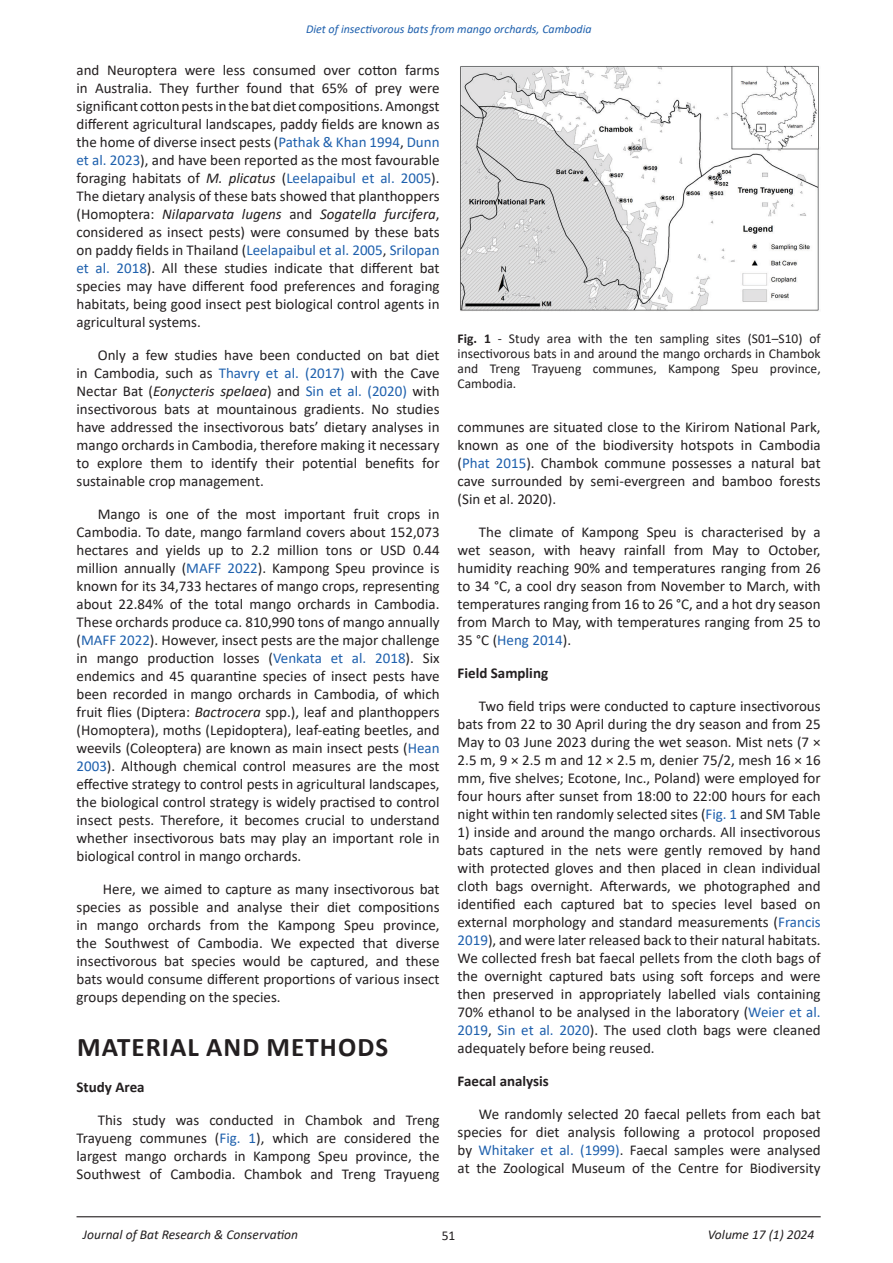
<style>
.page{position:relative;width:893px;height:1263px;background:#fff}
.page>*{position:absolute;margin:0;border:0;box-sizing:border-box;transform-origin:0 0}
.heading_1{font:700 27px "Calibri";letter-spacing:.04em;color:#231f20}
.t1{font:15px/18px "Calibri";color:#231f20;text-align:justify}
.t2{font:700 15px "Calibri";color:#231f20}
.t3{font:13.5px/15px "Calibri";color:#231f20;text-align:justify}
.t4{font:italic 13.5px "Calibri";color:#231f20}
.List_Paragraph{font:italic 12px "Calibri";color:#1e60ad}
.s1{color:#1e60ad}
.s2{font-style:italic}
.s3{font-weight:700}
</style>
<div class="page">
<hr style="left:77px;top:1216px;width:744px;height:1px;background:#231f20">
<img style="left:460px;top:66px;width:359px;height:245px">
<p class="List_Paragraph" style="left:306px;top:20px;width:287px">Diet of insectivorous bats from mango orchards, Cambodia</p>
<p class="t1" style="left:77px;top:61px;width:365px">and Neuroptera were less consumed over cotton farms in Australia. They further found that 65% of prey were significant cotton pests in the bat diet compositions. Amongst different agricultural landscapes, paddy fields are known as the home of diverse insect pests (<span class="s1">Pathak &amp; Khan 1994</span>, <span class="s1">Dunn et al. 2023</span>), and have been reported as the most favourable foraging habitats of <span class="s2">M. plicatus</span> (<span class="s1">Leelapaibul et al. 2005</span>).<br>The dietary analysis of these bats showed that planthoppers (Homoptera: <span class="s2">Nilaparvata lugens</span> and <span class="s2">Sogatella furcifera</span>, considered as insect pests) were consumed by these bats on paddy fields in Thailand (<span class="s1">Leelapaibul et al. 2005</span>, <span class="s1">Srilopan et al. 2018</span>). All these studies indicate that different bat species may have different food preferences and foraging habitats, being good insect pest biological control agents in agricultural systems.</p>
<p class="t1" style="left:77px;top:346px;width:365px;text-indent:21px">Only a few studies have been conducted on bat diet in Cambodia, such as <span class="s1">Thavry et al. (2017)</span> with the Cave Nectar Bat (<span class="s2">Eonycteris spelaea</span>) and <span class="s1">Sin et al. (2020)</span> with insectivorous bats at mountainous gradients. No studies have addressed the insectivorous bats’ dietary analyses in mango orchards in Cambodia, therefore making it necessary to explore them to identify their potential benefits for sustainable crop management.</p>
<p class="t1" style="left:77px;top:505px;width:365px;text-indent:21px">Mango is one of the most important fruit crops in Cambodia. To date, mango farmland covers about 152,073 hectares and yields up to 2.2 million tons or USD 0.44 million annually (<span class="s1">MAFF 2022</span>). Kampong Speu province is known for its 34,733 hectares of mango crops, representing about 22.84% of the total mango orchards in Cambodia.<br>These orchards produce ca. 810,990 tons of mango annually (<span class="s1">MAFF 2022</span>). However, insect pests are the major challenge in mango production losses (<span class="s1">Venkata et al. 2018</span>). Six endemics and 45 quarantine species of insect pests have been recorded in mango orchards in Cambodia, of which fruit flies (Diptera: <span class="s2">Bactrocera</span> spp.), leaf and planthoppers (Homoptera), moths (Lepidoptera), leaf-eating beetles, and weevils (Coleoptera) are known as main insect pests (<span class="s1">Hean 2003</span>). Although chemical control measures are the most effective strategy to control pests in agricultural landscapes, the biological control strategy is widely practised to control insect pests. Therefore, it becomes crucial to understand whether insectivorous bats may play an important role in biological control in mango orchards.</p>
<p class="t1" style="left:77px;top:880px;width:365px;text-indent:26px">Here, we aimed to capture as many insectivorous bat species as possible and analyse their diet compositions in mango orchards from the Kampong Speu province, the Southwest of Cambodia. We expected that diverse insectivorous bat species would be captured, and these bats would consume different proportions of various insect groups depending on the species.</p>
<p class="heading_1" style="left:77px;top:1028px;width:313px">MATERIAL AND METHODS</p>
<p class="t2" style="left:77px;top:1076px;width:70px">Study Area</p>
<p class="t1" style="left:77px;top:1111px;width:365px;text-indent:21px">This study was conducted in Chambok and Treng Trayueng communes (<span class="s1">Fig. 1</span>), which are considered the largest mango orchards in Kampong Speu province, the Southwest of Cambodia. Chambok and Treng Trayueng</p>
<p class="t3" style="left:458px;top:330px;width:365px"><span class="s3">Fig. 1</span> - Study area with the ten sampling sites (S01–S10) of insectivorous bats in and around the mango orchards in Chambok and Treng Trayueng communes, Kampong Speu province, Cambodia.</p>
<p class="t1" style="left:458px;top:418px;width:365px">communes are situated close to the Kirirom National Park, known as one of the biodiversity hotspots in Cambodia (<span class="s1">Phat 2015</span>). Chambok commune possesses a natural bat cave surrounded by semi-evergreen and bamboo forests (Sin et al. 2020).</p>
<p class="t1" style="left:458px;top:523px;width:365px;text-indent:21px">The climate of Kampong Speu is characterised by a wet season, with heavy rainfall from May to October, humidity reaching 90% and temperatures ranging from 26 to 34 °C, a cool dry season from November to March, with temperatures ranging from 16 to 26 °C, and a hot dry season from March to May, with temperatures ranging from 25 to 35 °C (<span class="s1">Heng 2014</span>).</p>
<p class="t2" style="left:458px;top:663px;width:92px">Field Sampling</p>
<p class="t1" style="left:458px;top:697px;width:365px;text-indent:21px">Two field trips were conducted to capture insectivorous bats from 22 to 30 April during the dry season and from 25<br>May to 03 June 2023 during the wet season. Mist nets (7 × 2.5 m, 9 × 2.5 m and 12 × 2.5 m, denier 75/2, mesh 16 × 16 mm, five shelves; Ecotone, Inc., Poland) were employed for four hours after sunset from 18:00 to 22:00 hours for each night within ten randomly selected sites (<span class="s1">Fig. 1</span> and SM Table</p>
<p class="t1" style="left:458px;top:823px;width:365px">1) inside and around the mango orchards. All insectivorous bats captured in the nets were gently removed by hand with protected gloves and then placed in clean individual cloth bags overnight. Afterwards, we photographed and identified each captured bat to species level based on external morphology and standard measurements (<span class="s1">Francis 2019</span>), and were later released back to their natural habitats.<br>We collected fresh bat faecal pellets from the cloth bags of the overnight captured bats using soft forceps and were then preserved in appropriately labelled vials containing 70% ethanol to be analysed in the laboratory (<span class="s1">Weier et al.<br>2019</span>, <span class="s1">Sin et al. 2020</span>). The used cloth bags were cleaned adequately before being reused.</p>
<p class="t2" style="left:458px;top:1071px;width:93px">Faecal analysis</p>
<p class="t1" style="left:458px;top:1105px;width:365px;text-indent:21px">We randomly selected 20 faecal pellets from each bat species for diet analysis following a protocol proposed by <span class="s1">Whitaker et al. (1999)</span>. Faecal samples were analysed at the Zoological Museum of the Centre for Biodiversity</p>
<p class="t4" style="left:83px;top:1225px;width:217px">Journal of Bat Research &amp; Conservation</p>
<p class="t3" style="left:442px;top:1228px;width:15px">51</p>
<p class="t4" style="left:708px;top:1225px;width:108px">Volume 17 (1) 2024</p>
</div>
